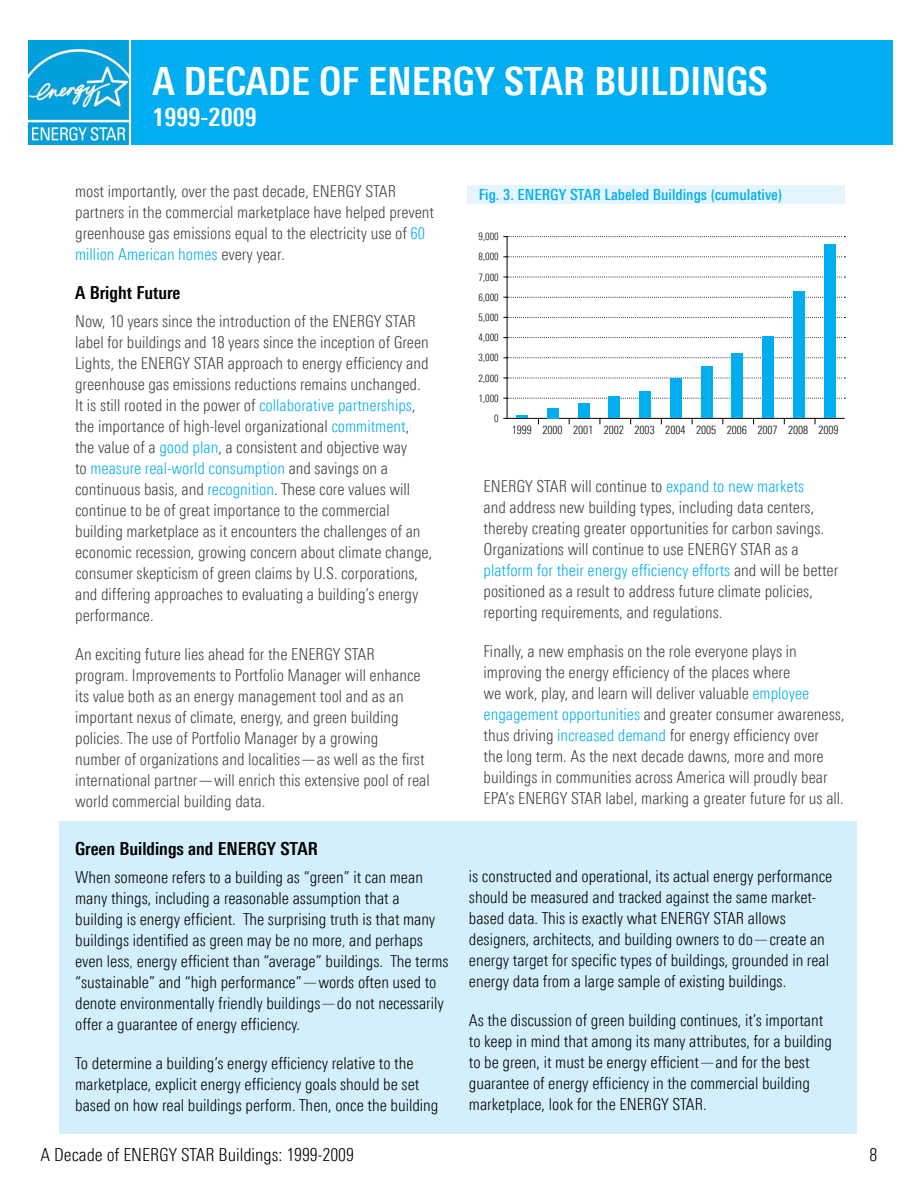
<style>
.page{position:relative;width:918px;height:1188px;background:#fff}
.page>*{position:absolute;margin:0;border:0;box-sizing:border-box;transform-origin:0 0}
.t1{font:700 condensed 39px "LT Univers";color:#fff}
.t2{font:700 condensed 25.5px "LT Univers";color:#fff}
.t3{font:700 condensed 18px "LT Univers";color:#000}
.t4{font:300 condensed 18px "LT Univers";color:#000}
.t5{font:300 condensed 16.5px/21px "LT Univers";color:#414042}
.t6{font:300 condensed 16.5px/21px "LT Univers";color:#000}
.t7{font:500 condensed 15.45px "LT Univers";color:#00aeef}
.t8{font:300 condensed 11.55px "LT Univers";color:#000}
.t9{font:300 condensed 10.2px/20.2px "LT Univers";color:#000;text-align:right}
.s1{color:#00aeef}
.s2{color:#414042}
</style>
<div class="page">
<img style="left:28px;top:40px;width:864px;height:104px">
<div style="left:59px;top:822px;width:798px;height:312px;background:#d4effc"></div>
<hr style="left:507px;top:236px;width:1px;height:182px;background:#000">
<hr style="left:507px;top:418px;width:338px;height:1px;background:#000">
<svg style="left:503px;top:398px;width:342px;height:1px"></svg>
<svg style="left:503px;top:378px;width:342px;height:1px"></svg>
<svg style="left:503px;top:357px;width:342px;height:1px"></svg>
<svg style="left:503px;top:337px;width:342px;height:1px"></svg>
<svg style="left:503px;top:317px;width:342px;height:1px"></svg>
<svg style="left:503px;top:297px;width:342px;height:1px"></svg>
<svg style="left:503px;top:277px;width:342px;height:1px"></svg>
<svg style="left:503px;top:257px;width:342px;height:1px"></svg>
<svg style="left:503px;top:236px;width:342px;height:1px"></svg>
<svg style="left:517px;top:416px;width:11px;height:2px"></svg>
<div style="left:547px;top:408px;width:12px;height:10px;background:#00aeef"></div>
<div style="left:578px;top:403px;width:12px;height:15px;background:#00aeef"></div>
<div style="left:609px;top:396px;width:11px;height:22px;background:#00aeef"></div>
<div style="left:639px;top:391px;width:12px;height:27px;background:#00aeef"></div>
<div style="left:670px;top:378px;width:12px;height:40px;background:#00aeef"></div>
<div style="left:701px;top:367px;width:11px;height:51px;background:#00aeef"></div>
<div style="left:732px;top:353px;width:11px;height:65px;background:#00aeef"></div>
<div style="left:762px;top:336px;width:12px;height:82px;background:#00aeef"></div>
<div style="left:793px;top:292px;width:12px;height:126px;background:#00aeef"></div>
<div style="left:824px;top:245px;width:11px;height:173px;background:#00aeef"></div>
<div style="left:467px;top:185px;width:378px;height:19px;background:#e4f5fd"></div>
<h1 class="t1" style="left:152px;top:58px;width:617px">A DECADE OF ENERGY STAR BUILDINGS</h1>
<h2 class="t2" style="left:152px;top:102px;width:106px">1999-2009</h2>
<p class="t5" style="left:75px;top:181px;width:360px">most importantly, over the past decade, ENERGY STAR partners in the commercial marketplace have helped prevent greenhouse gas emissions equal to the electricity use of <span class="s1">60 million American homes</span> every year.</p>
<p class="t3" style="left:75px;top:282px;width:107px">A Bright Future</p>
<p class="t5" style="left:75px;top:310px;width:359px">Now, 10 years since the introduction of the ENERGY STAR label for buildings and 18 years since the inception of Green Lights, the ENERGY STAR approach to energy efficiency and greenhouse gas emissions reductions remains unchanged.<br>It is still rooted in the power of <span class="s1">collaborative partnerships</span>, the importance of high-level organizational <span class="s1">commitment</span>, the value of a <span class="s1">good plan</span>, a consistent and objective way<br>to <span class="s1">measure real-world consumption</span> and savings on a continuous basis, and <span class="s1">recognition</span>. These core values will continue to be of great importance to the commercial building marketplace as it encounters the challenges of an economic recession, growing concern about climate change, consumer skepticism of green claims by U.S. corporations, and differing approaches to evaluating a building’s energy performance.</p>
<p class="t5" style="left:75px;top:643px;width:356px">An exciting future lies ahead for the ENERGY STAR program. Improvements to Portfolio Manager will enhance its value both as an energy management tool and as an important nexus of climate, energy, and green building policies. The use of Portfolio Manager by a growing<br>number of organizations and localities—as well as the first international partner—will enrich this extensive pool of real world commercial building data.</p>
<p class="t3" style="left:75px;top:838px;width:244px">Green Buildings and ENERGY STAR</p>
<p class="t6" style="left:75px;top:866px;width:375px">When someone refers to a building as “green” it can mean many things, including a reasonable assumption that a building is energy efficient. The surprising truth is that many buildings identified as green may be no more<span class="s2">,</span> and perhaps even less<span class="s2">,</span> energy efficient than “average” buildings. The terms “sustainable” and “high performance”<span class="s2">—</span>words often used to denote environmentally friendly buildings<span class="s2">—</span>do not necessarily offer a guarantee of energy efficiency.</p>
<p class="t6" style="left:75px;top:1052px;width:365px">To determine a building’s energy efficiency relative to the marketplace, explicit energy efficiency goals should be set based on how real buildings perform. Then, once the building</p>
<p class="t7" style="left:479px;top:185px;width:305px">Fig. 3. ENERGY STAR Labeled Buildings (cumulative)</p>
<p class="t9" style="left:479px;top:226px;width:22px">9,000</p>
<p class="t9" style="left:479px;top:267px;width:22px">7,000<br>6,000<br>5,000<br>4,000<br>3,000<br>2,000<br>1,000<br>0</p>
<p class="t9" style="left:479px;top:247px;width:22px">8,000</p>
<p class="t8" style="left:512px;top:423px;width:328px">1999 2000 2001 2002 2003 2004 2005 2006 2007 2008 2009</p>
<p class="t5" style="left:484px;top:475px;width:356px">ENERGY STAR will continue to <span class="s1">expand to new markets<br></span>and address new building types, including data centers, thereby creating greater opportunities for carbon savings.<br>Organizations will continue to use ENERGY STAR as a <span class="s1">platform for their energy efficiency efforts</span> and will be better positioned as a result to address future climate policies, reporting requirements, and regulations.</p>
<p class="t5" style="left:484px;top:640px;width:363px">Finally, a new emphasis on the role everyone plays in improving the energy efficiency of the places where<br>we work, play, and learn will deliver valuable <span class="s1">employee engagement opportunities</span> and greater consumer awareness, thus driving <span class="s1">increased demand</span> for energy efficiency over<br>the long term. As the next decade dawns, more and more buildings in communities across America will proudly bear EPA’s ENERGY STAR label, marking a greater future for us all.</p>
<p class="t6" style="left:469px;top:865px;width:365px">is constructed and operational, its actual energy performance should be measured and tracked against the same market&shy;based data. This is exactly what ENERGY STAR allows designers, architects, and building owners to do<span class="s2">—</span>create an energy target for specific types of buildings, grounded in real energy data from a large sample of existing buildings.</p>
<p class="t6" style="left:469px;top:1009px;width:365px">As the discussion of green building continues, it’s important to keep in mind that among its many attributes, for a building to be green, it must be energy efficient<span class="s2">—</span>and for the best guarantee of energy efficiency in the commercial building marketplace, look for the ENERGY STAR.</p>
<p class="t4" style="left:40px;top:1144px;width:315px">A Decade of ENERGY STAR Buildings: 1999-2009</p>
<p class="t4" style="left:870px;top:1144px;width:9px">8</p>
</div>
